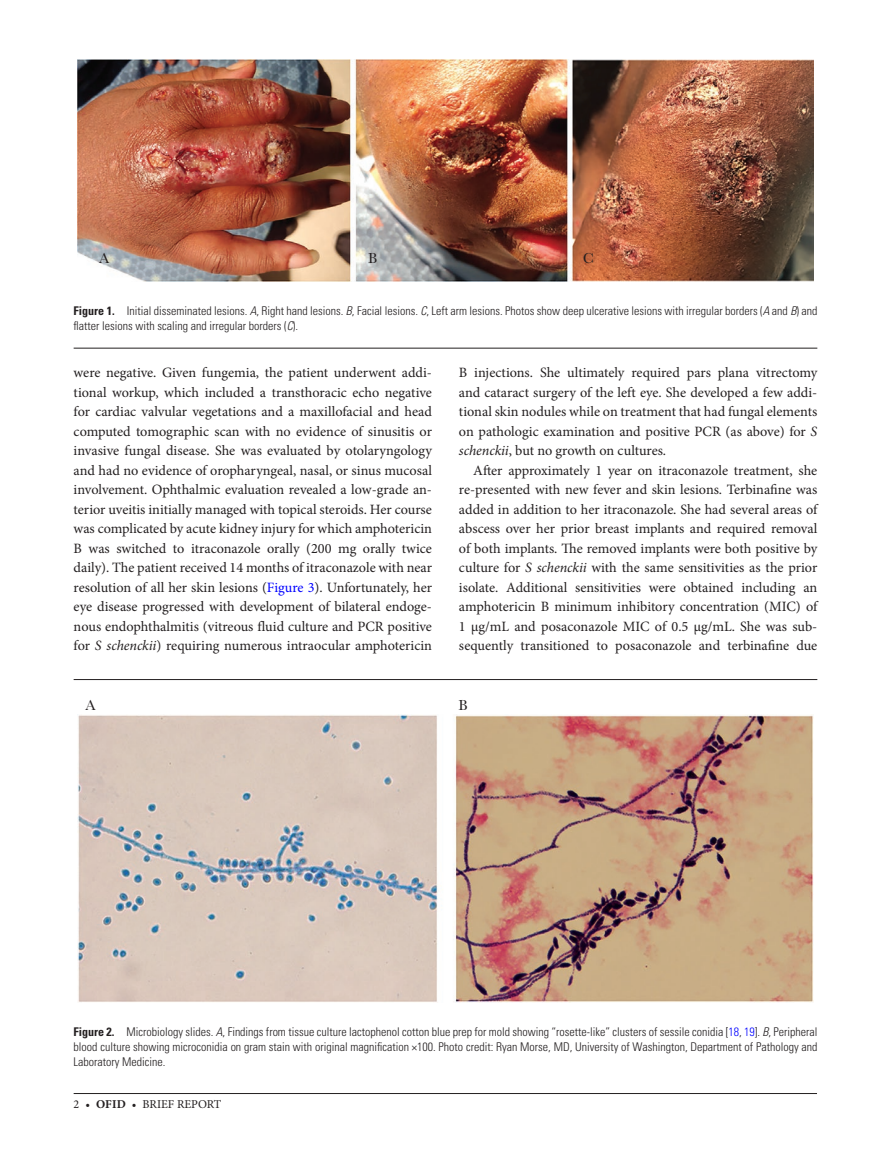
<style>
.page{position:relative;width:891px;height:1174px;background:#fff}
.page>*{position:absolute;margin:0;border:0;box-sizing:border-box;transform-origin:0 0}
.t1{font:15px "Baskerville MT Std";color:#231f20}
.t2{font:14.25px/19.5px "Minion Pro";letter-spacing:-.005em;color:#231f20;text-align:justify}
.t3{font:300 condensed 12px/15px "Univers LT Std";color:#231f20;text-align:justify}
.t4{font:12px "Minion Pro";color:#231f20}
.s1{font-weight:700}
.s2{font-style:italic}
.s3{color:#00f}
</style>
<div class="page">
<hr style="left:74px;top:1093px;width:743px;height:1px;background:#231f20">
<hr style="left:74px;top:679px;width:743px;height:1px;background:#231f20">
<img style="left:78px;top:714px;width:735px;height:289px">
<hr style="left:74px;top:348px;width:743px;height:1px;background:#231f20">
<img style="left:78px;top:59px;width:735px;height:222px">
<p class="t1" style="left:99px;top:250px;width:12px">A</p>
<p class="t1" style="left:368px;top:250px;width:11px">B</p>
<p class="t1" style="left:583px;top:250px;width:12px">C</p>
<p class="t3" style="left:74px;top:303px;width:745px"><span class="s1">Figure 1.</span> Initial disseminated lesions. <span class="s2">A</span>, Right hand lesions. <span class="s2">B</span>, Facial lesions. <span class="s2">C</span>, Left arm lesions. Photos show deep ulcerative lesions with irregular borders (<span class="s2">A</span> and <span class="s2">B</span>) and flatter lesions with scaling and irregular borders (<span class="s2">C</span>).</p>
<p class="t2" style="left:74px;top:363px;width:360px">were negative. Given fungemia, the patient underwent addi&shy;tional workup, which included a transthoracic echo negative for cardiac valvular vegetations and a maxillofacial and head computed tomographic scan with no evidence of sinusitis or invasive fungal disease. She was evaluated by otolaryngology and had no evidence of oropharyngeal, nasal, or sinus mucosal involvement. Ophthalmic evaluation revealed a low-grade an&shy;terior uveitis initially managed with topical steroids. Her course was complicated by acute kidney injury for which amphotericin B was switched to itraconazole orally (200 mg orally twice daily). The patient received 14 months of itraconazole with near resolution of all her skin lesions (<span class="s3">Figure 3</span>). Unfortunately, her eye disease progressed with development of bilateral endoge&shy;nous endophthalmitis (vitreous fluid culture and PCR positive for <span class="s2">S schenckii</span>) requiring numerous intraocular amphotericin</p>
<p class="t2" style="left:459px;top:363px;width:360px">B injections. She ultimately required pars plana vitrectomy and cataract surgery of the left eye. She developed a few addi&shy;tional skin nodules while on treatment that had fungal elements on pathologic examination and positive PCR (as above) for <span class="s2">S schenckii</span>, but no growth on cultures.</p>
<p class="t2" style="left:459px;top:460px;width:360px;text-indent:14px">After approximately 1 year on itraconazole treatment, she re-presented with new fever and skin lesions. Terbinafine was added in addition to her itraconazole. She had several areas of abscess over her prior breast implants and required removal of both implants. The removed implants were both positive by culture for <span class="s2">S schenckii</span> with the same sensitivities as the prior isolate. Additional sensitivities were obtained including an amphotericin B minimum inhibitory concentration (MIC) of 1 µg/mL and posaconazole MIC of 0.5 µg/mL. She was sub&shy;sequently transitioned to posaconazole and terbinafine due</p>
<p class="t1" style="left:85px;top:697px;width:12px">A</p>
<p class="t1" style="left:458px;top:697px;width:11px">B</p>
<p class="t3" style="left:74px;top:1025px;width:745px"><span class="s1">Figure 2.</span> Microbiology slides. <span class="s2">A</span>, Findings from tissue culture lactophenol cotton blue prep for mold showing “rosette-like” clusters of sessile conidia [<span class="s3">18</span>, <span class="s3">19</span>]. <span class="s2">B</span>, Peripheral blood culture showing microconidia on gram stain with original magnification ×100. Photo credit: Ryan Morse, MD, University of Washington, Department of Pathology and Laboratory Medicine.</p>
<p class="t4" style="left:74px;top:1096px;width:149px">2 • <span class="s1">ofid</span> • BRIEF REPORT</p>
</div>
